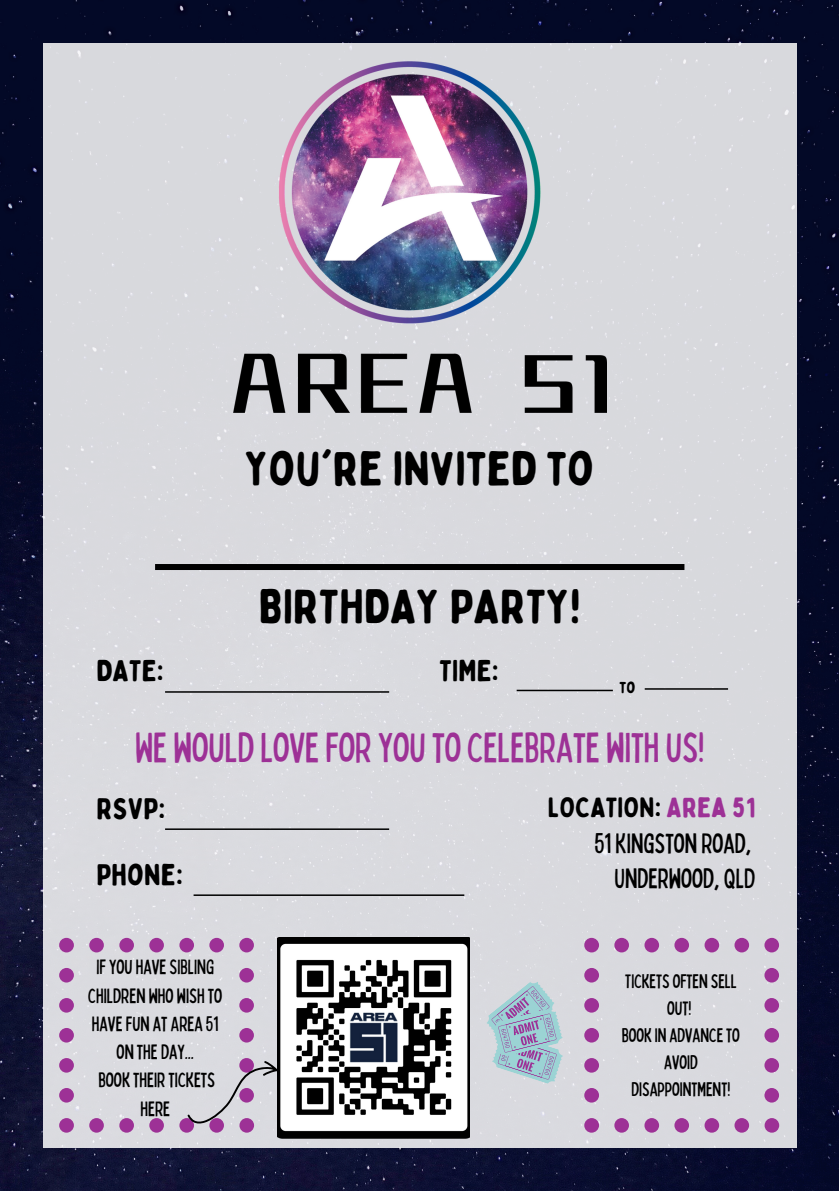
<style>
.page{position:relative;width:839px;height:1191px;background:#fff}
.page>*{position:absolute;margin:0;border:0;box-sizing:border-box;transform-origin:0 0}
.t1{font:48px "Bobby Jones Soft";color:#000}
.t2{font:condensed 42px "Bobby Jones";color:#9d3196}
.t3{font:30px "Bobby Jones Soft";color:#000}
.t4{font:condensed 28px "Bobby Jones";color:#000}
.t5{font:28px "Bobby Jones Soft";color:#000}
.t6{font:condensed 20.8px/28.2px "Bobby Jones";color:#000;text-align:center}
.t7{font:condensed 19.6px/26.8px "Bobby Jones";color:#000;text-align:center}
.t8{font:16px "Bobby Jones Soft";color:#000}
.s1{color:#9d3196}
</style>
<div class="page">
<img style="left:0;top:0;width:838px;height:1191px">
<div style="left:43px;top:43px;width:753px;height:1104px;background:#d9d9de"></div>
<div style="left:155px;top:564px;width:529px;height:6px;background:#000"></div>
<hr style="left:193px;top:894px;width:271px;height:2px;background:#000">
<svg style="left:59px;top:938px;width:218px;height:195px"></svg>
<hr style="left:644px;top:688px;width:84px;height:2px;background:#000">
<hr style="left:165px;top:691px;width:224px;height:2px;background:#000">
<hr style="left:516px;top:690px;width:97px;height:1px;background:#000">
<svg style="left:584px;top:938px;width:195px;height:195px"></svg>
<img style="left:233px;top:61px;width:374px;height:351px">
<svg style="left:484px;top:982px;width:80px;height:104px"></svg>
<hr style="left:165px;top:828px;width:224px;height:2px;background:#000">
<img style="left:277px;top:938px;width:192px;height:201px">
<p class="t1" style="left:245px;top:439px;width:351px">YOU'RE INVITED TO</p>
<p class="t1" style="left:259px;top:577px;width:323px">BIRTHDAY PARTY!</p>
<p class="t3" style="left:96px;top:652px;width:69px">DATE:</p>
<p class="t3" style="left:439px;top:652px;width:60px">TIME:</p>
<p class="t8" style="left:619px;top:678px;width:18px">TO</p>
<p class="t2" style="left:135px;top:720px;width:571px">WE WOULDLOVEFORYOUTOCELEBRATE WITHUS!</p>
<p class="t5" style="left:548px;top:790px;width:209px">LOCATION: <span class="s1">AREA 51</span></p>
<p class="t4" style="left:594px;top:825px;width:158px">51 KINGSTON ROAD,</p>
<p class="t4" style="left:614px;top:860px;width:142px">UNDERWOOD, QLD</p>
<p class="t3" style="left:96px;top:791px;width:70px">RSVP:</p>
<p class="t3" style="left:96px;top:857px;width:88px">PHONE:</p>
<p class="t6" style="left:88px;top:952px;width:135px">IFYOUHAVESIBLING<br>CHILDREN WHO WISHTO<br>HAVEFUN AT AREA 51<br>ON THEDAY...</p>
<p class="t6" style="left:98px;top:1065px;width:118px">BOOKTHEIRTICKETS<br>HERE</p>
<p class="t7" style="left:625px;top:967px;width:113px">TICKETSOFTEN SELL<br>OUT!</p>
<p class="t7" style="left:621px;top:1021px;width:120px">BOOKIN ADVANCETO<br>AVOID<br>DISAPPOINTMENT!</p>
</div>
